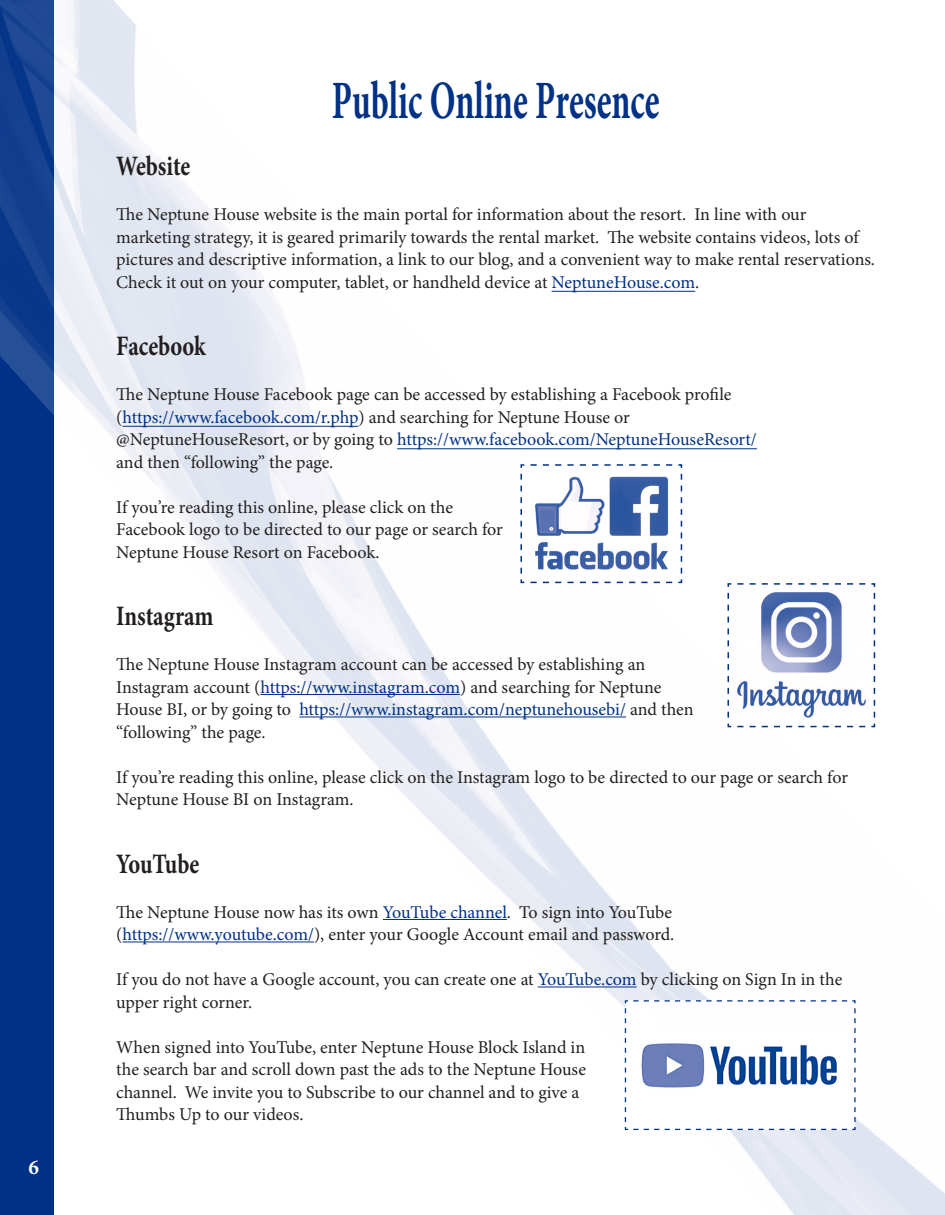
<style>
.page{position:relative;width:945px;height:1215px;background:#fff}
.page>*{position:absolute;margin:0;border:0;box-sizing:border-box;transform-origin:0 0}
.t1{font:700 54px "Minion Pro";color:#003186;scale:.62 1}
.t2{font:700 28.2px "Minion Pro";letter-spacing:-.005em;color:#231f20;scale:.8 1}
.t3{font:700 21px "Minion Pro";color:#fff}
.t4{font:18px/22.5px "Minion Pro";letter-spacing:-.005em;color:#231f20}
.s1{color:#003186}
</style>
<div class="page">
<img style="left:0;top:0;width:945px;height:1215px">
<hr style="left:260px;top:694px;width:200px;height:1px;background:#003186">
<hr style="left:299px;top:717px;width:327px;height:1px;background:#003186">
<hr style="left:383px;top:919px;width:124px;height:1px;background:#003186">
<hr style="left:122px;top:942px;width:192px;height:1px;background:#003186">
<hr style="left:538px;top:987px;width:99px;height:1px;background:#003186">
<svg style="left:520px;top:463px;width:163px;height:121px"></svg>
<svg style="left:727px;top:582px;width:149px;height:146px"></svg>
<svg style="left:624px;top:1000px;width:232px;height:131px"></svg>
<hr style="left:552px;top:291px;width:143px;height:1px;background:#003186">
<hr style="left:122px;top:426px;width:237px;height:1px;background:#003186">
<hr style="left:397px;top:448px;width:360px;height:1px;background:#003186">
<p class="t3" style="left:28px;top:1152px;width:12px">6</p>
<p class="t1" style="left:332px;top:63px;width:530px">Public Online Presence</p>
<p class="t2" style="left:116px;top:146px;width:94px">Website</p>
<p class="t4" style="left:116px;top:203px;width:760px">The Neptune House website is the main portal for information about the resort. In line with our marketing strategy, it is geared primarily towards the rental market. The website contains videos, lots of pictures and descriptive information, a link to our blog, and a convenient way to make rental reservations.<br>Check it out on your computer, tablet, or handheld device at <span class="s1">NeptuneHouse.com</span>.</p>
<p class="t2" style="left:116px;top:326px;width:113px">Facebook</p>
<p class="t4" style="left:116px;top:383px;width:642px">The Neptune House Facebook page can be accessed by establishing a Facebook profile (<span class="s1">https://www.facebook.com/r.php</span>) and searching for Neptune House or @NeptuneHouseResort, or by going to <span class="s1">https://www.facebook.com/NeptuneHouseResort/ </span>and then “following” the page.</p>
<p class="t4" style="left:116px;top:496px;width:338px">If you’re reading this online, please click on the</p>
<p class="t4" style="left:116px;top:518px;width:388px">Facebook logo to be directed to our page or search for</p>
<p class="t4" style="left:116px;top:541px;width:265px">Neptune House Resort on Facebook.</p>
<p class="t2" style="left:116px;top:596px;width:123px">Instagram</p>
<p class="t4" style="left:116px;top:653px;width:579px">The Neptune House Instagram account can be accessed by establishing an Instagram account (<span class="s1">https://www.instagram.com</span>) and searching for Neptune House BI, or by going to <span class="s1">https://www.instagram.com/neptunehousebi/</span> and then “following” the page.</p>
<p class="t4" style="left:116px;top:766px;width:733px">If you’re reading this online, please click on the Instagram logo to be directed to our page or search for<br>Neptune House BI on Instagram.</p>
<p class="t2" style="left:116px;top:844px;width:106px">YouTube</p>
<p class="t4" style="left:116px;top:901px;width:557px">The Neptune House now has its own <span class="s1">YouTube channel</span>. To sign into YouTube</p>
<p class="t4" style="left:116px;top:923px;width:560px">(<span class="s1">https://www.youtube.com/</span>), enter your Google Account email and password.</p>
<p class="t4" style="left:116px;top:968px;width:728px">If you do not have a Google account, you can create one at <span class="s1">YouTube.com</span> by clicking on Sign In in the upper right corner.</p>
<p class="t4" style="left:116px;top:1036px;width:471px">When signed into YouTube, enter Neptune House Block Island in the search bar and scroll down past the ads to the Neptune House channel. We invite you to Subscribe to our channel and to give a Thumbs Up to our videos.</p>
</div>
